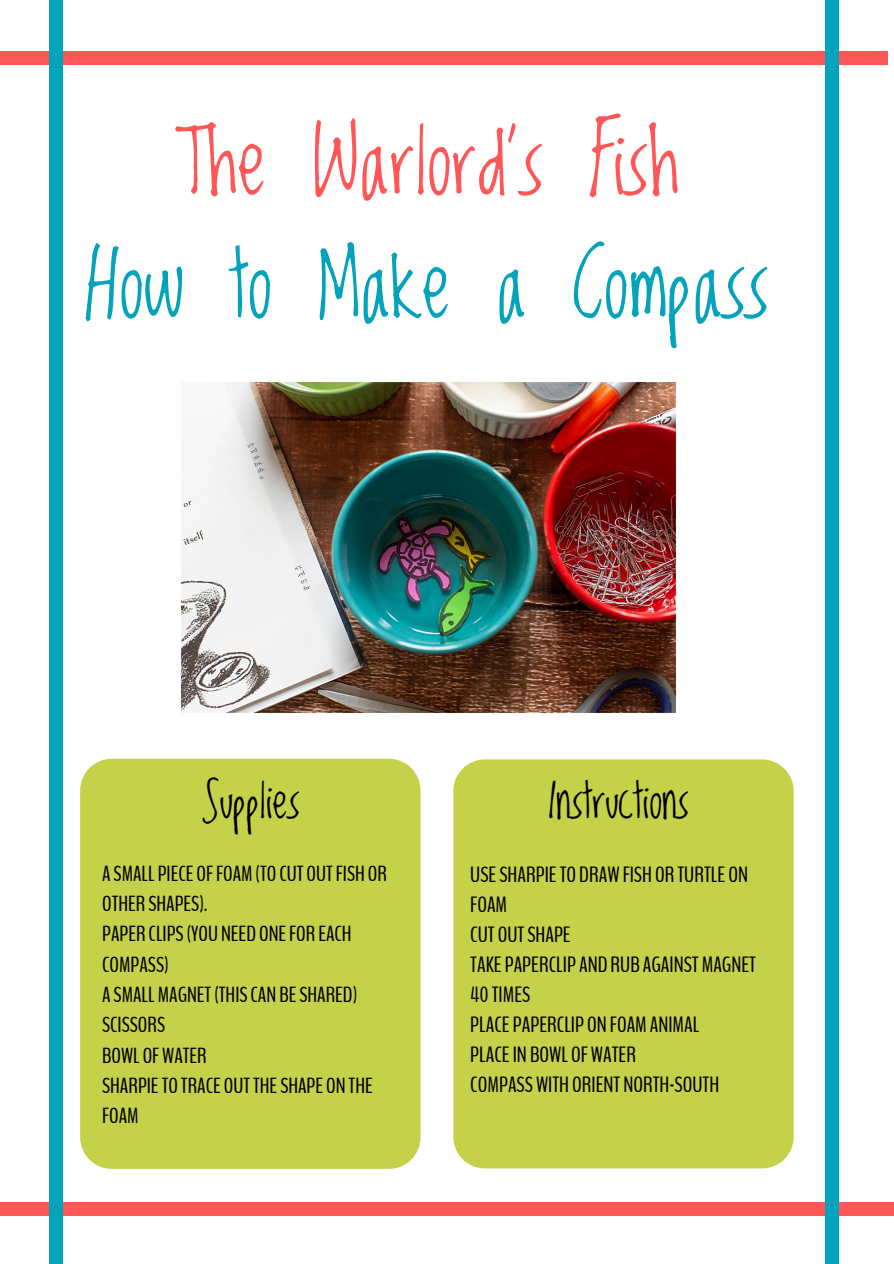
<style>
.page{position:relative;width:894px;height:1264px;background:#fff}
.page>*{position:absolute;margin:0;border:0;box-sizing:border-box;transform-origin:0 0}
.t1{font:89.1px "Lovedbythe King";color:#02a3bb}
.t2{font:89.1px "Lovedbythe King";color:#ff5757}
.t3{font:47.25px "Lovedbythe King";color:#000}
.t4{font:22.05px/30px "Bench Nine";color:#000}
.t5{font:21.75px/30.3px "Bench Nine";color:#000}
</style>
<div class="page">
<div style="left:0;top:51px;width:887px;height:14px;background:#ff5757"></div>
<div style="left:0;top:1201px;width:893px;height:14px;background:#ff5757"></div>
<div style="left:825px;top:0;width:13px;height:1263px;background:#02a3bb"></div>
<div style="left:49px;top:0;width:14px;height:1263px;background:#02a3bb"></div>
<img style="left:180px;top:381px;width:497px;height:333px">
<div style="left:453px;top:759px;width:341px;height:410px;background:#c6d14a"></div>
<div style="left:80px;top:758px;width:341px;height:411px;background:#c6d14a"></div>
<h1 class="t2" style="left:175px;top:111px;width:505px">The Warlord's Fish</h1>
<h1 class="t1" style="left:86px;top:234px;width:684px">How to Make a Compass</h1>
<h2 class="t3" style="left:201px;top:773px;width:100px">Supplies</h2>
<h2 class="t3" style="left:548px;top:773px;width:142px">Instructions</h2>
<p class="t5" style="left:102px;top:858px;width:286px">ASMALL PIECE OFFOAM (TO CUT OUTFISH OR<br>OTHER SHAPES).<br>PAPER CLIPS(YOU NEED ONEFOR EACH<br>COMPASS)<br>ASMALL MAGNET(THISCAN BESHARED)<br>SCISSORS<br>BOWL OFWATER<br>SHARPIETO TRACE OUTTHESHAPE ON THE<br>FOAM</p>
<p class="t4" style="left:470px;top:860px;width:287px">USESHARPIETO DRAWFISH OR TURTLE ON<br>FOAM<br>CUT OUTSHAPE<br>TAKE PAPERCLIP AND RUB AGAINST MAGNET<br>40 TIMES<br>PLACE PAPERCLIP ON FOAM ANIMAL<br>PLACEIN BOWL OFWATER<br>COMPASSWITH ORIENT NORTH-SOUTH</p>
</div>
